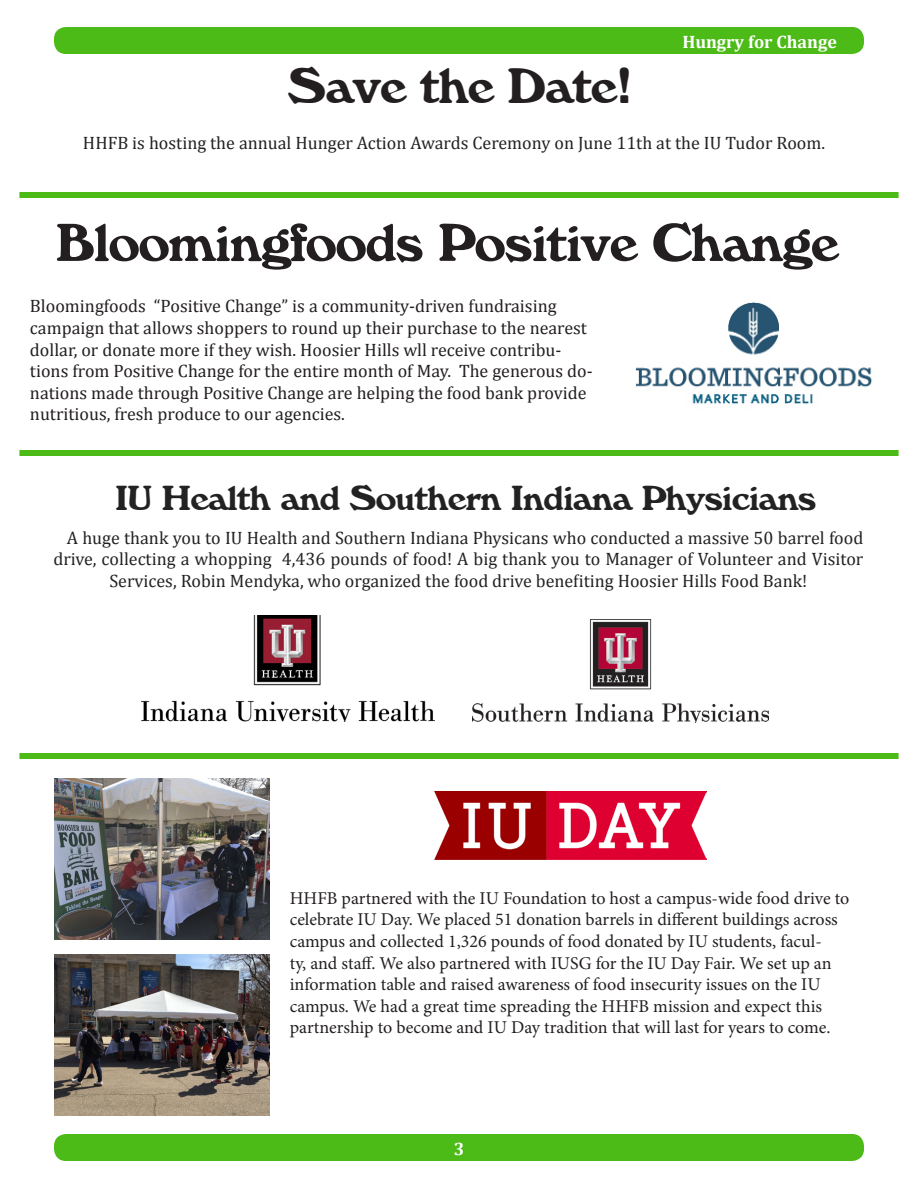
<style>
.page{position:relative;width:918px;height:1188px;background:#fff}
.page>*{position:absolute;margin:0;border:0;box-sizing:border-box;transform-origin:0 0}
.t1{font:700 52.5px "Windsor";color:#231f20}
.t2{font:700 49.5px "Windsor";color:#231f20}
.t3{font:700 34.5px "Windsor";color:#222}
.t4{font:18px/21.6px "Minion Pro";color:#231f20}
.t5{font:18px/21.6px "Cambria";color:#231f20}
.t6{font:18px "Cambria";color:#222}
.t7{font:700 18px "Cambria";color:#fff}
</style>
<div class="page">
<div style="left:54px;top:1134px;width:810px;height:27px;background:#4cbb17;border-radius:12px"></div>
<div style="left:54px;top:27px;width:810px;height:27px;background:#4cbb17;border-radius:12px"></div>
<div style="left:19px;top:450px;width:880px;height:6px;background:#4cbb17"></div>
<img style="left:635px;top:302px;width:237px;height:102px">
<img style="left:142px;top:616px;width:292px;height:105px">
<img style="left:472px;top:619px;width:296px;height:104px">
<div style="left:19px;top:192px;width:880px;height:6px;background:#4cbb17"></div>
<div style="left:19px;top:753px;width:880px;height:6px;background:#4cbb17"></div>
<img style="left:434px;top:792px;width:272px;height:67px">
<img style="left:54px;top:778px;width:215px;height:162px">
<img style="left:54px;top:955px;width:215px;height:161px">
<p class="t2" style="left:288px;top:56px;width:343px">Save the Date!</p>
<p class="t7" style="left:682px;top:29px;width:156px">Hungry for Change</p>
<p class="t6" style="left:83px;top:132px;width:744px">HHFB is hosting the annual Hunger Action Awards Ceremony on June 11th at the IU Tudor Room.</p>
<p class="t1" style="left:57px;top:212px;width:783px">Bloomingfoods Positive Change</p>
<p class="t5" style="left:30px;top:295px;width:564px">Bloomingfoods “Positive Change” is a community-driven fundraising campaign that allows shoppers to round up their purchase to the nearest dollar, or donate more if they wish. Hoosier Hills wll receive contribu&shy;tions from Positive Change for the entire month of May. The generous do&shy;nations made through Positive Change are helping the food bank provide nutritious, fresh produce to our agencies.</p>
<p class="t3" style="left:116px;top:478px;width:702px">IU Health and Southern Indiana Physicians</p>
<p class="t6" style="left:67px;top:527px;width:798px">A huge thank you to IU Health and Southern Indiana Physicans who conducted a massive 50 barrel food</p>
<p class="t6" style="left:53px;top:549px;width:812px">drive, collecting a whopping 4,436 pounds of food! A big thank you to Manager of Volunteer and Visitor</p>
<p class="t6" style="left:109px;top:570px;width:700px">Services, Robin Mendyka, who organized the food drive benefiting Hoosier Hills Food Bank!</p>
<p class="t4" style="left:290px;top:887px;width:561px">HHFB partnered with the IU Foundation to host a campus-wide food drive to celebrate IU Day. We placed 51 donation barrels in different buildings across campus and collected 1,326 pounds of food donated by IU students, facul-<br>ty, and staff. We also partnered with IUSG for the IU Day Fair. We set up an information table and raised awareness of food insecurity issues on the IU campus. We had a great time spreading the HHFB mission and expect this partnership to become and IU Day tradition that will last for years to come.</p>
<p class="t7" style="left:454px;top:1136px;width:12px">3</p>
</div>
